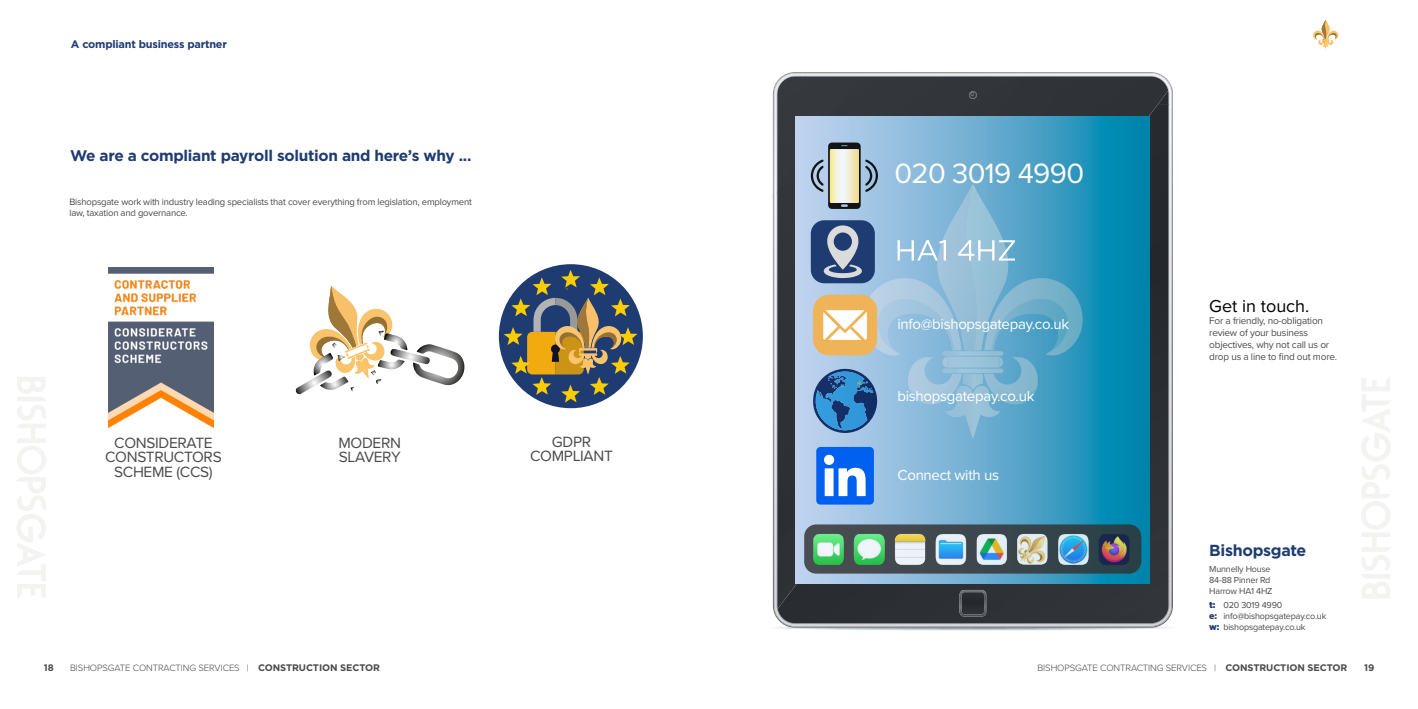
<style>
.page{position:relative;width:1418px;height:709px;background:#fff}
.page>*{position:absolute;margin:0;border:0;box-sizing:border-box;transform-origin:0 0}
.t1{font:29px "Proxima Nova";letter-spacing:-.02em;color:#fff}
.t2{font:18px "Proxima Nova";color:#000}
.t3{font:700 16px "Gotham";letter-spacing:-.02em;color:#1e3b72}
.t4{font:15.4px/14.4px "Proxima Nova";letter-spacing:-.02em;color:#4a4a49;text-align:center}
.t5{font:700 15.4px "Gotham";letter-spacing:-.02em;color:#1e3b72}
.t6{font:15px "Proxima Nova";letter-spacing:-.02em;color:#fff}
.t7{font:700 10.9px "Gotham";letter-spacing:-.02em;color:#1e3b72}
.t8{font:10px/12px "Proxima Nova";letter-spacing:-.02em;color:#4a4a49}
.t9{font:9.5px/11.5px "Proxima Nova";letter-spacing:-.02em;color:#4a4a49}
.t10{font:300 9.5px "Proxima Nova";letter-spacing:-.01em;color:#4a4a49}
.t11{font:700 9.5px "Gotham";color:#4a4a49}
.t12{font:9px/11px "Proxima Nova";letter-spacing:-.02em;color:#4a4a49}
.s1{font-family:"Gotham";font-weight:900;color:#1e3b72}
.s2{font-family:"Gotham";font-weight:900}
.s3{font-family:"Gotham";font-weight:700}
</style>
<div class="page">
<svg style="left:1361px;top:377px;width:29px;height:221px"></svg>
<svg style="left:17px;top:377px;width:29px;height:221px"></svg>
<svg style="left:1313px;top:20px;width:25px;height:29px"></svg>
<svg style="left:295px;top:286px;width:170px;height:108px"></svg>
<div style="left:499px;top:264px;width:144px;height:144px;background:#1e3b72;border-radius:50%"></div>
<svg style="left:504px;top:270px;width:133px;height:132px"></svg>
<img style="left:785px;top:627px;width:375px;height:1px">
<div style="left:777px;top:581px;width:391px;height:42px;background:#2e3236"></div>
<img style="left:1149px;top:116px;width:19px;height:465px">
<img style="left:777px;top:77px;width:14px;height:532px">
<div style="left:791px;top:76px;width:14px;height:515px;background:#303438"></div>
<div style="left:805px;top:76px;width:363px;height:40px;background:#32363a"></div>
<img style="left:959px;top:590px;width:27px;height:26px">
<img style="left:961px;top:592px;width:23px;height:22px">
<svg style="left:969px;top:91px;width:7px;height:8px"></svg>
<svg style="left:795px;top:116px;width:354px;height:467px;background:#4ca4c8"></svg>
<div style="left:804px;top:524px;width:337px;height:49px;background:linear-gradient(to right,#4d4e53,#2a4047);border-radius:12px"></div>
<img style="left:807px;top:528px;width:334px;height:41px">
<svg style="left:810px;top:142px;width:272px;height:297px;background:#7fafc9"></svg>
<svg style="left:816px;top:447px;width:58px;height:57px"></svg>
<div style="left:824px;top:455px;width:10px;height:10px;background:#fff;border-radius:50%"></div>
<img style="left:108px;top:267px;width:105px;height:160px">
<p class="t7" style="left:71px;top:37px;width:158px">A compliant business partner</p>
<h3 class="t5" style="left:70px;top:145px;width:403px">We are a compliant payroll solution and here’s why ...</h3>
<p class="t9" style="left:69px;top:195px;width:404px">Bishopsgate work with industry leading specialists that cover everything from legislation, employment law, taxation and governance.</p>
<h3 class="t4" style="left:105px;top:434px;width:118px">CONSIDERATE<br>CONSTRUCTORS<br>SCHEME (CCS)</h3>
<h3 class="t4" style="left:338px;top:434px;width:64px;text-align:left">MODERN<br>SLAVERY</h3>
<h3 class="t4" style="left:530px;top:434px;width:84px">GDPR<br>COMPLIANT</h3>
<h1 class="t1" style="left:894px;top:151px;width:191px">020 3019 4990</h1>
<h3 class="t6" style="left:897px;top:312px;width:173px">info@bishopsgatepay.co.uk</h3>
<h3 class="t6" style="left:897px;top:385px;width:138px">bishopsgatepay.co.uk</h3>
<h3 class="t6" style="left:897px;top:463px;width:103px">Connect with us</h3>
<h2 class="t2" style="left:1209px;top:292px;width:102px">Get in touch.</h2>
<p class="t8" style="left:1209px;top:314px;width:129px">For a friendly, no-obligation review of your business objectives, why not call us or drop us a line to find out more.</p>
<h3 class="t3" style="left:1209px;top:539px;width:99px">Bishopsgate</h3>
<p class="t12" style="left:1209px;top:563px;width:65px">Munnelly House<br>84-88 Pinner Rd<br>Harrow HA1 4HZ</p>
<p class="t12" style="left:1209px;top:599px;width:119px"><span class="s1">t:</span> 020 3019 4990<br><span class="s1">e</span><span class="s2">:</span> info@bishopsgatepay.co.uk <span class="s1">w:</span> bishopsgatepay.co.uk</p>
<p class="t11" style="left:44px;top:661px;width:11px">18</p>
<p class="t11" style="left:1363px;top:661px;width:12px">19</p>
<p class="t10" style="left:70px;top:661px;width:311px">BISHOPSGATE CONTRACTING SERVICES | <span class="s3">CONSTRUCTION SECTOR</span></p>
<p class="t10" style="left:1037px;top:661px;width:311px">BISHOPSGATE CONTRACTING SERVICES | <span class="s3">CONSTRUCTION SECTOR</span></p>
</div>
